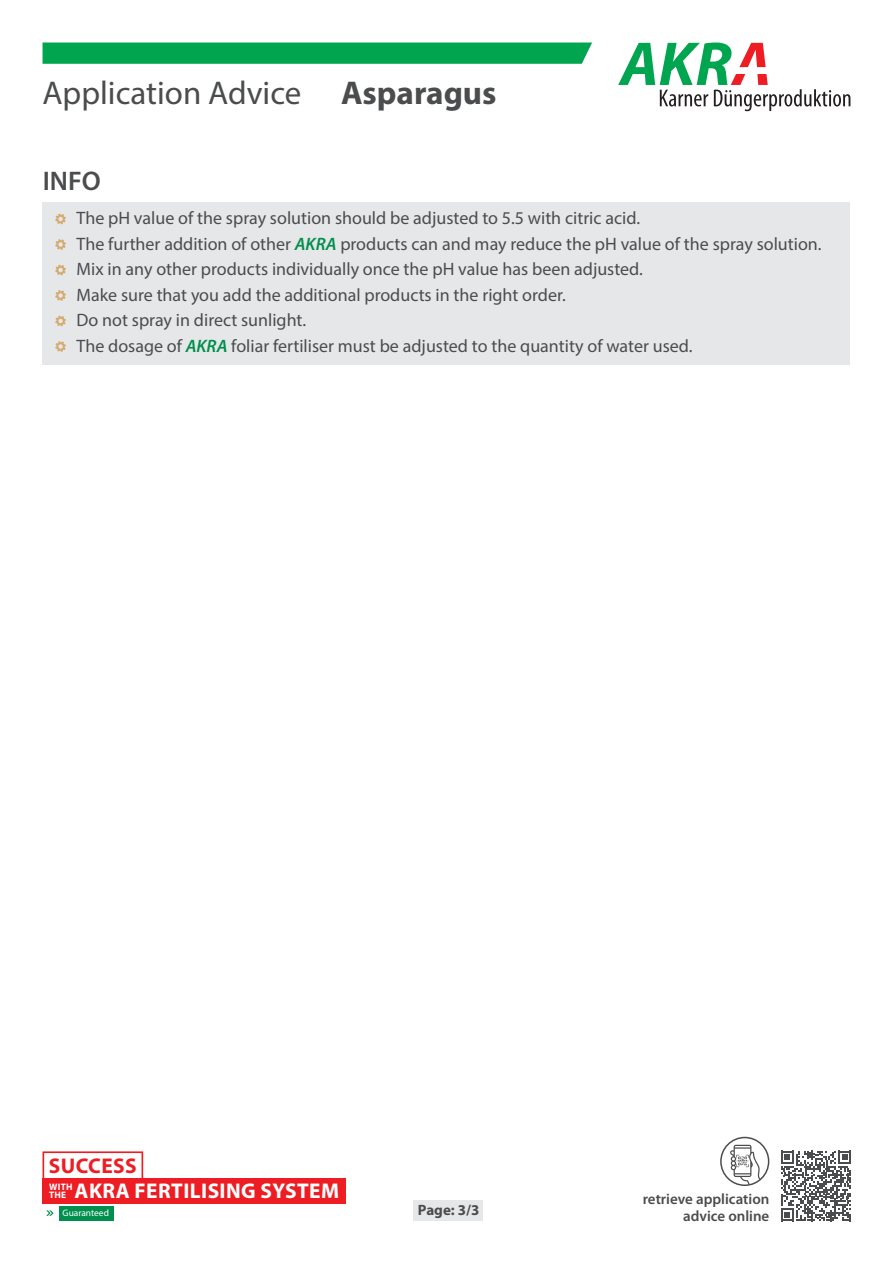
<style>
.page{position:relative;width:893px;height:1263px;background:#fff}
.page>*{position:absolute;margin:0;border:0;box-sizing:border-box;transform-origin:0 0}
.t1{font:33px "Myriad Pro";color:#4b4c4d}
.t2{font:700 33px "Myriad Pro";color:#4b4c4d}
.t3{font:600 27px "Myriad Pro";color:#4b4c4d}
.t4{font:700 21.3px "Myriad Pro";letter-spacing:.02em;color:#fff}
.t5{font:700 21.3px "Myriad Pro";letter-spacing:.02em;color:#ee1d23}
.t6{font:18px/25.5px "Myriad Pro";color:#4b4c4d}
.t7{font:600 15px/16.5px "Myriad Pro";color:#4b4c4d;text-align:right}
.t8{font:700 15px "Myriad Pro";color:#4b4c4d}
.t9{font:9.45px "Myriad Pro";color:#fff}
.t10{font:700 9.45px/7.8px "Myriad Pro";letter-spacing:.02em;color:#fff}
.s1{font-weight:600;font-style:italic;color:#008f4d}
</style>
<div class="page">
<div style="left:43px;top:43px;width:549px;height:21px;background:#00a54f"></div>
<svg style="left:618px;top:43px;width:232px;height:68px"></svg>
<div style="left:720px;top:1137px;width:49px;height:49px;border:2px solid #4b4c4d;border-radius:50%"></div>
<svg style="left:730px;top:1145px;width:30px;height:39px"></svg>
<div style="left:59px;top:1206px;width:54px;height:14px;background:#008f4d"></div>
<svg style="left:46px;top:1210px;width:8px;height:6px"></svg>
<div style="left:43px;top:1151px;width:100px;height:29px;background:#fff;border:2px solid #ee1d23"></div>
<div style="left:43px;top:1179px;width:303px;height:25px;background:#ee1d23"></div>
<div style="left:43px;top:202px;width:807px;height:35px;background:#e6e7e9"></div>
<div style="left:43px;top:228px;width:807px;height:35px;background:#e6e7e9"></div>
<div style="left:43px;top:253px;width:807px;height:35px;background:#e6e7e9"></div>
<div style="left:43px;top:279px;width:807px;height:35px;background:#e6e7e9"></div>
<div style="left:43px;top:304px;width:807px;height:35px;background:#e6e7e9"></div>
<div style="left:43px;top:330px;width:807px;height:35px;background:#e6e7e9"></div>
<svg style="left:55px;top:214px;width:11px;height:10px"></svg>
<svg style="left:55px;top:239px;width:11px;height:11px"></svg>
<svg style="left:55px;top:265px;width:11px;height:10px"></svg>
<svg style="left:55px;top:290px;width:11px;height:11px"></svg>
<svg style="left:55px;top:316px;width:11px;height:10px"></svg>
<svg style="left:55px;top:341px;width:11px;height:11px"></svg>
<svg style="left:781px;top:1151px;width:70px;height:70px"></svg>
<div style="left:413px;top:1199px;width:69px;height:21px;background:#e6e7e9"></div>
<h1 class="t1" style="left:43px;top:73px;width:260px">Application Advice</h1>
<h1 class="t2" style="left:341px;top:72px;width:157px">Asparagus</h1>
<h2 class="t3" style="left:43px;top:164px;width:60px">INFO</h2>
<p class="t6" style="left:77px;top:205px;width:746px">The pH value of the spray solution should be adjusted to 5.5 with citric acid.<br>The further addition of other <span class="s1">AKRA</span> products can and may reduce the pH value of the spray solution.<br>Mix in any other products individually once the pH value has been adjusted.<br>Make sure that you add the additional products in the right order.<br>Do not spray in direct sunlight.<br>The dosage of <span class="s1">AKRA</span> foliar fertiliser must be adjusted to the quantity of water used.</p>
<p class="t5" style="left:49px;top:1152px;width:89px">SUCCESS</p>
<p class="t10" style="left:49px;top:1183px;width:25px">WITH<br>THE</p>
<p class="t4" style="left:75px;top:1177px;width:266px">AKRA FERTILISING SYSTEM</p>
<p class="t9" style="left:63px;top:1207px;width:48px">Guaranteed</p>
<p class="t8" style="left:418px;top:1200px;width:63px">Page: 3/3</p>
<p class="t7" style="left:643px;top:1190px;width:128px">retrieve application advice online</p>
</div>
